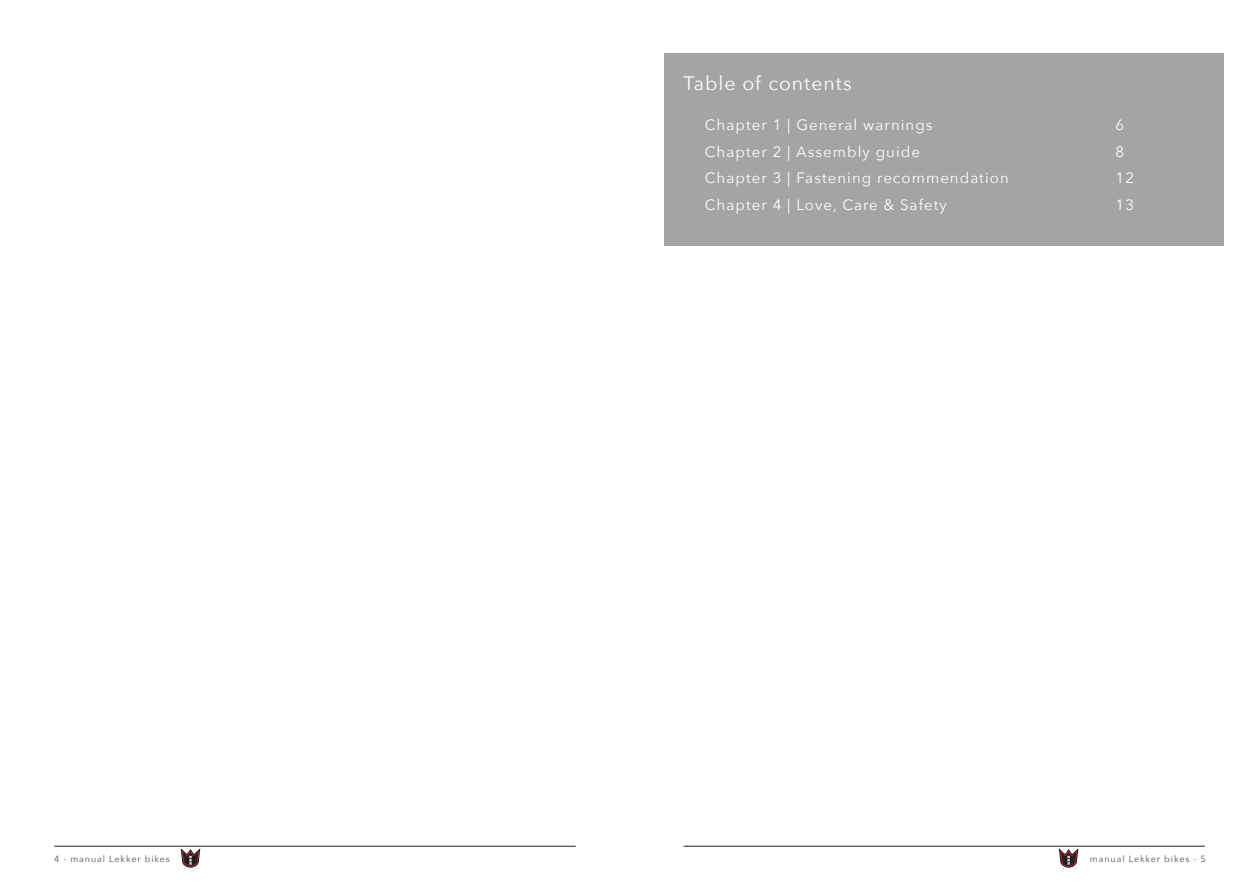
<style>
.page{position:relative;width:1259px;height:893px;background:#fff}
.page>*{position:absolute;margin:0;border:0;box-sizing:border-box;transform-origin:0 0}
.t1{font:19.5px "Avenir Next";letter-spacing:.05em;color:#fff}
.t2{font:15px "Avenir Next";letter-spacing:.07em;color:#fff}
.t3{font:9px "Avenir Next";letter-spacing:.1em;color:#4f4f4f}
</style>
<div class="page">
<hr style="left:54px;top:846px;width:522px;height:1px;background:#231f20">
<hr style="left:683px;top:846px;width:522px;height:1px;background:#231f20">
<svg style="left:181px;top:849px;width:19px;height:19px"></svg>
<svg style="left:1059px;top:849px;width:19px;height:19px"></svg>
<div style="left:664px;top:53px;width:560px;height:193px;background:#a5a3a4"></div>
<p class="t1" style="left:683px;top:67px;width:170px">Table of contents</p>
<p class="t2" style="left:705px;top:112px;width:229px">Chapter 1 | General warnings</p>
<p class="t2" style="left:1115px;top:112px;width:10px">6</p>
<p class="t2" style="left:705px;top:139px;width:217px">Chapter 2 | Assembly guide</p>
<p class="t2" style="left:1115px;top:139px;width:10px">8</p>
<p class="t2" style="left:705px;top:165px;width:305px">Chapter 3 | Fastening recommendation</p>
<p class="t2" style="left:1115px;top:165px;width:20px">12</p>
<p class="t2" style="left:705px;top:192px;width:244px">Chapter 4 | Love, Care &amp; Safety</p>
<p class="t2" style="left:1115px;top:192px;width:20px">13</p>
<p class="t3" style="left:54px;top:851px;width:117px">4 - manual Lekker bikes</p>
<p class="t3" style="left:1089px;top:851px;width:117px">manual Lekker bikes - 5</p>
</div>
